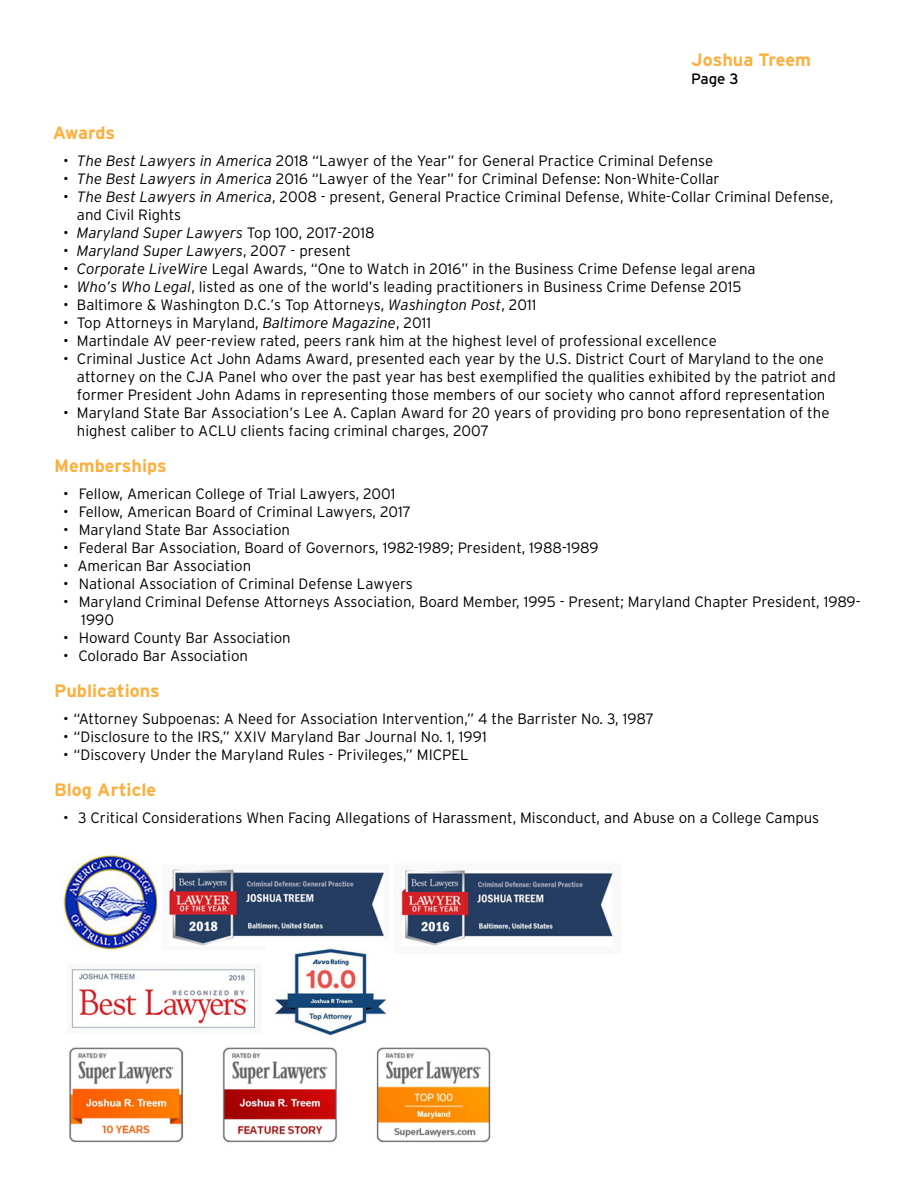
<style>
.page{position:relative;width:918px;height:1188px;background:#fff}
.page>*{position:absolute;margin:0;border:0;box-sizing:border-box;transform-origin:0 0}
.t1{font:700 18px "Interstate";color:#fbb040}
.t2{font:300 15px/18px "Interstate";color:#000}
.t3{font:italic 300 15px "Interstate";color:#000}
.t4{font:15px "Interstate";color:#000}
.s1{font-style:italic}
.s2{font-style:normal}
</style>
<div class="page">
<img style="left:63px;top:855px;width:552px;height:288px">
<p class="t1" style="left:691px;top:49px;width:121px">Joshua Treem</p>
<p class="t4" style="left:691px;top:70px;width:49px">Page 3</p>
<p class="t1" style="left:53px;top:122px;width:64px">Awards</p>
<p class="t2" style="left:63px;top:152px;width:652px"><span class="s1">• The Best Lawyers in America</span> 2018 “Lawyer of the Year” for General Practice Criminal Defense</p>
<p class="t2" style="left:63px;top:170px;width:658px"><span class="s1">• The Best Lawyers in America</span> 2016 “Lawyer of the Year” for Criminal Defense: Non-White-Collar</p>
<p class="t2" style="left:77px;top:188px;width:758px;text-indent:-14px"><span class="s1">• The Best Lawyers in America</span>, 2008 - present, General Practice Criminal Defense, White-Collar Criminal Defense, and Civil Rights</p>
<p class="t3" style="left:63px;top:224px;width:313px">• Maryland Super Lawyers <span class="s2">Top 100, 2017-2018</span></p>
<p class="t3" style="left:63px;top:242px;width:290px">• Maryland Super Lawyers<span class="s2">, 2007 - present</span></p>
<p class="t2" style="left:63px;top:260px;width:694px"><span class="s1">• Corporate LiveWire</span> Legal Awards, “One to Watch in 2016” in the Business Crime Defense legal arena</p>
<p class="t2" style="left:63px;top:278px;width:680px"><span class="s1">• Who’s Who Legal</span>, listed as one of the world’s leading practitioners in Business Crime Defense 2015</p>
<p class="t2" style="left:63px;top:296px;width:475px"><span class="s1">•</span> Baltimore &amp; Washington D.C.’s Top Attorneys, <span class="s1">Washington Post</span>, 2011</p>
<p class="t2" style="left:63px;top:314px;width:369px"><span class="s1">•</span> Top Attorneys in Maryland, <span class="s1">Baltimore Magazine</span>, 2011</p>
<p class="t2" style="left:63px;top:332px;width:655px"><span class="s1">•</span> Martindale AV peer-review rated, peers rank him at the highest level of professional excellence</p>
<p class="t2" style="left:77px;top:350px;width:760px;text-indent:-14px"><span class="s1">•</span> Criminal Justice Act John Adams Award, presented each year by the U.S. District Court of Maryland to the one attorney on the CJA Panel who over the past year has best exemplifed the qualities exhibited by the patriot and former President John Adams in representing those members of our society who cannot afford representation</p>
<p class="t2" style="left:77px;top:404px;width:754px;text-indent:-14px"><span class="s1">•</span> Maryland State Bar Association’s Lee A. Caplan Award for 20 years of providing pro bono representation of the highest caliber to ACLU clients facing criminal charges, 2007</p>
<p class="t1" style="left:54px;top:455px;width:114px">Memberships</p>
<p class="t2" style="left:63px;top:485px;width:334px">• Fellow, American College of Trial Lawyers, 2001</p>
<p class="t2" style="left:63px;top:503px;width:349px">• Fellow, American Board of Criminal Lawyers, 2017</p>
<p class="t2" style="left:63px;top:521px;width:228px">• Maryland State Bar Association</p>
<p class="t2" style="left:63px;top:539px;width:537px">• Federal Bar Association, Board of Governors, 1982-1989; President, 1988-1989</p>
<p class="t2" style="left:63px;top:557px;width:190px">• American Bar Association</p>
<p class="t2" style="left:63px;top:575px;width:351px">• National Association of Criminal Defense Lawyers</p>
<p class="t2" style="left:81px;top:593px;width:781px;text-indent:-18px">• Maryland Criminal Defense Attorneys Association, Board Member, 1995 - Present; Maryland Chapter President, 1989-<br>1990</p>
<p class="t2" style="left:63px;top:629px;width:229px">• Howard County Bar Association</p>
<p class="t2" style="left:63px;top:647px;width:186px">• Colorado Bar Association</p>
<p class="t1" style="left:54px;top:680px;width:107px">Publications</p>
<p class="t2" style="left:63px;top:710px;width:592px">• “Attorney Subpoenas: A Need for Association Intervention,” 4 the Barrister No. 3, 1987</p>
<p class="t2" style="left:63px;top:728px;width:425px">• “Disclosure to the IRS,” XXIV Maryland Bar Journal No. 1, 1991</p>
<p class="t2" style="left:63px;top:746px;width:407px">• “Discovery Under the Maryland Rules - Privileges,” MICPEL</p>
<p class="t1" style="left:54px;top:779px;width:103px">Blog Article</p>
<p class="t2" style="left:63px;top:809px;width:758px">• 3 Critical Considerations When Facing Allegations of Harassment, Misconduct, and Abuse on a College Campus</p>
</div>
